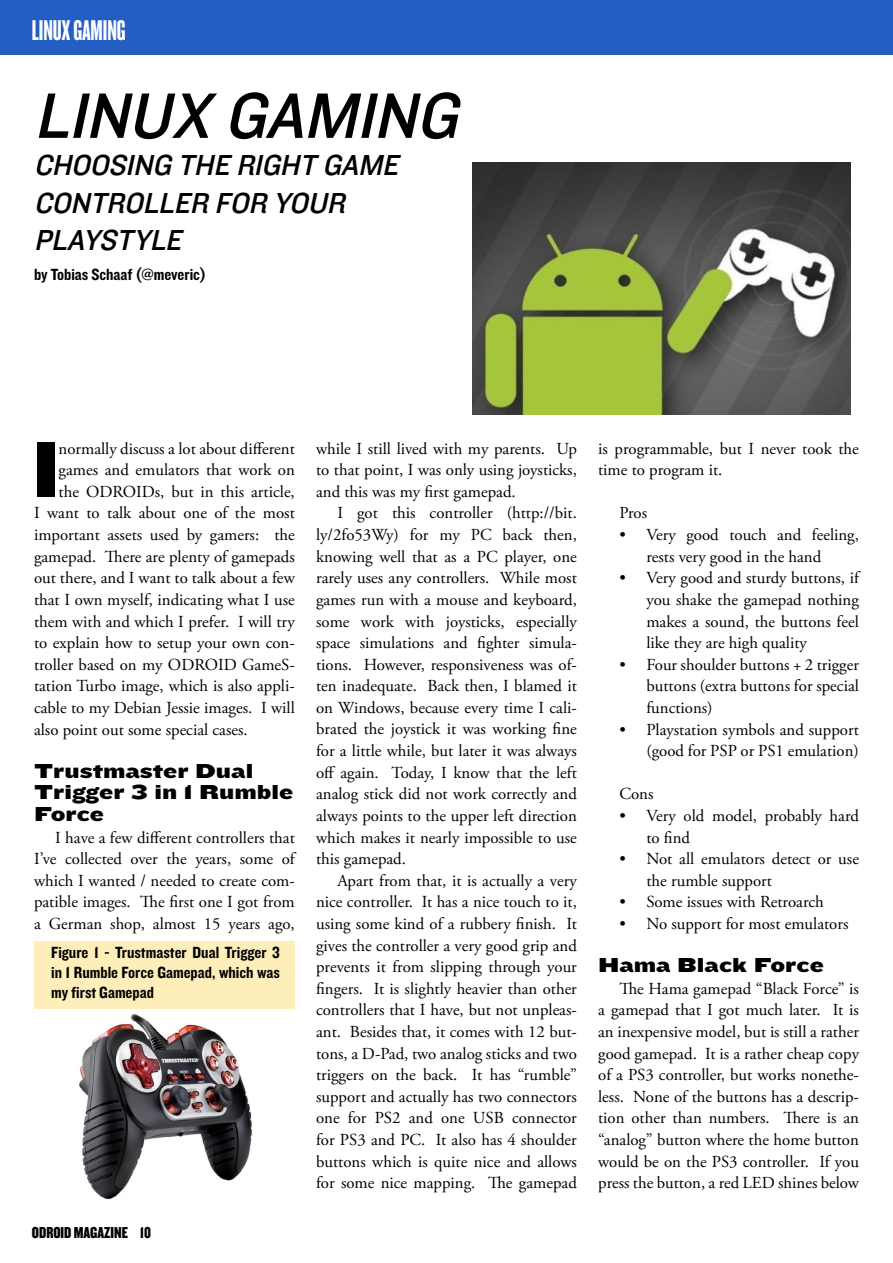
<style>
.page{position:relative;width:893px;height:1263px;background:#fff}
.page>*{position:absolute;margin:0;border:0;box-sizing:border-box;transform-origin:0 0}
.t1{font:81.6px "Knockout HTF71 Full Middlewt";color:#000}
.t2{font:italic 66.6px "Knockout HTF31 Junior Middlewt";color:#000}
.t3{font:italic 30px "Knockout HTF31 Junior Middlewt";color:#000}
.t4{font:29.7px "Knockout HTF67 Full Bantamwt";color:#fff}
.t5{font:21px/21.6px "Knockout HTF74 Full Sumo";color:#000}
.t6{font:16.8px/21.6px "Adobe Garamond Pro";color:#000;text-align:justify}
.t7{font:16.8px/20.1px "Knockout HTF50 Welterweight";color:#000;text-align:justify}
.t8{font:16.5px "Knockout HTF69 Full Liteweight";color:#000}
</style>
<div class="page">
<div style="left:0;top:0;width:893px;height:54px;background:#235ec2"></div>
<img style="left:34px;top:1008px;width:261px;height:192px">
<div style="left:34px;top:941px;width:261px;height:67px;background:#fdeeba"></div>
<img style="left:472px;top:162px;width:378px;height:253px">
<h3 class="t4" style="left:32px;top:15px;width:96px">LINUX GAMING</h3>
<h2 class="t2" style="left:34px;top:80px;width:416px">LINUX GAMING</h2>
<h3 class="t3" style="left:34px;top:149px;width:36px">CHOOSI</h3>
<h3 class="t3" style="left:133px;top:149px;width:64px">NG THE</h3>
<h3 class="t3" style="left:236px;top:149px;width:35px">RIGHT</h3>
<h3 class="t3" style="left:322px;top:149px;width:40px">GAME</h3>
<h3 class="t3" style="left:34px;top:187px;width:75px">CONTROLLER</h3>
<h3 class="t3" style="left:214px;top:187px;width:19px">FOR</h3>
<h3 class="t3" style="left:273px;top:187px;width:66px">YOUR</h3>
<h3 class="t3" style="left:34px;top:224px;width:35px">PLAYSTYLE</h3>
<p class="t7" style="left:34px;top:265px;width:174px">by Tobias Schaaf (@meveric)</p>
<h1 class="t1" style="left:34px;top:426px;width:26px">I</h1>
<p class="t6" style="left:59px;top:438px;width:238px">normally discuss a lot about different</p>
<p class="t6" style="left:59px;top:460px;width:238px">games and emulators that work on</p>
<p class="t6" style="left:59px;top:481px;width:238px">the ODROIDs, but in this article,</p>
<p class="t6" style="left:34px;top:503px;width:262px">I want to talk about one of the most</p>
<p class="t6" style="left:34px;top:524px;width:262px">important assets used by gamers: the</p>
<p class="t6" style="left:34px;top:546px;width:262px">gamepad. There are plenty of gamepads</p>
<p class="t6" style="left:34px;top:568px;width:262px">out there, and I want to talk about a few</p>
<p class="t6" style="left:34px;top:589px;width:262px">that I own myself, indicating what I use</p>
<p class="t6" style="left:34px;top:611px;width:262px">them with and which I prefer. I will try</p>
<p class="t6" style="left:34px;top:633px;width:262px">to explain how to setup your own con-</p>
<p class="t6" style="left:34px;top:654px;width:262px">troller based on my ODROID GameS-</p>
<p class="t6" style="left:34px;top:676px;width:262px">tation Turbo image, which is also appli-</p>
<p class="t6" style="left:34px;top:697px;width:262px">cable to my Debian Jessie images. I will</p>
<p class="t6" style="left:34px;top:719px;width:215px">also point out some special cases.</p>
<p class="t5" style="left:34px;top:760px;width:261px">Trustmaster Dual<br>Trigger 3 in 1 Rumble<br>Force</p>
<p class="t6" style="left:34px;top:827px;width:262px;text-indent:21px">I have a few different controllers that I’ve collected over the years, some of which I wanted / needed to create com&shy;patible images. The first one I got from a German shop, almost 15 years ago,</p>
<p class="t7" style="left:51px;top:942px;width:230px">Figure 1 - Trustmaster Dual Trigger 3 in 1 Rumble Force Gamepad, which was my first Gamepad</p>
<p class="t8" style="left:32px;top:1224px;width:121px">ODROID MAGAZINE 10</p>
<p class="t6" style="left:316px;top:438px;width:262px">while I still lived with my parents. Up to that point, I was only using joysticks, and this was my first gamepad.</p>
<p class="t6" style="left:316px;top:503px;width:262px;text-indent:21px">I got this controller (http://bit. ly/2fo53Wy) for my PC back then, knowing well that as a PC player, one rarely uses any controllers. While most games run with a mouse and keyboard, some work with joysticks, especially space simulations and fighter simula&shy;tions. However, responsiveness was of&shy;ten inadequate. Back then, I blamed it on Windows, because every time I cali&shy;brated the joystick it was working fine for a little while, but later it was always off again. Today, I know that the left analog stick did not work correctly and always points to the upper left direction which makes it nearly impossible to use this gamepad.</p>
<p class="t6" style="left:316px;top:870px;width:262px;text-indent:21px">Apart from that, it is actually a very nice controller. It has a nice touch to it, using some kind of a rubbery finish. It gives the controller a very good grip and prevents it from slipping through your fingers. It is slightly heavier than other controllers that I have, but not unpleas&shy;ant. Besides that, it comes with 12 but&shy;tons, a D-Pad, two analog sticks and two triggers on the back. It has “rumble” support and actually has two connectors one for PS2 and one USB connector for PS3 and PC. It also has 4 shoulder buttons which is quite nice and allows for some nice mapping. The gamepad</p>
<p class="t6" style="left:598px;top:438px;width:262px">is programmable, but I never took the time to program it.</p>
<p class="t6" style="left:619px;top:503px;width:29px">Pros</p>
<p class="t6" style="left:646px;top:524px;width:214px;text-indent:-27px">• Very good touch and feeling, rests very good in the hand</p>
<p class="t6" style="left:646px;top:568px;width:214px;text-indent:-27px">• Very good and sturdy buttons, if you shake the gamepad nothing makes a sound, the buttons feel like they are high quality</p>
<p class="t6" style="left:646px;top:654px;width:214px;text-indent:-27px">• Four shoulder buttons + 2 trigger buttons (extra buttons for special functions)</p>
<p class="t6" style="left:619px;top:719px;width:241px;text-align:right">• Playstation symbols and support (good for PSP or PS1 emulation)</p>
<p class="t6" style="left:619px;top:784px;width:36px">Cons</p>
<p class="t6" style="left:646px;top:805px;width:214px;text-indent:-27px">• Very old model, probably hard to find</p>
<p class="t6" style="left:646px;top:849px;width:214px;text-indent:-27px">• Not all emulators detect or use the rumble support</p>
<p class="t6" style="left:619px;top:892px;width:206px">• Some issues with Retroarch</p>
<p class="t6" style="left:619px;top:913px;width:231px">• No support for most emulators</p>
<p class="t5" style="left:598px;top:954px;width:227px">Hama Black Force</p>
<p class="t6" style="left:598px;top:978px;width:262px;text-indent:21px">The Hama gamepad “Black Force” is a gamepad that I got much later. It is an inexpensive model, but is still a rather good gamepad. It is a rather cheap copy of a PS3 controller, but works nonethe&shy;less. None of the buttons has a descrip&shy;tion other than numbers. There is an “analog” button where the home button would be on the PS3 controller. If you press the button, a red LED shines below</p>
</div>
